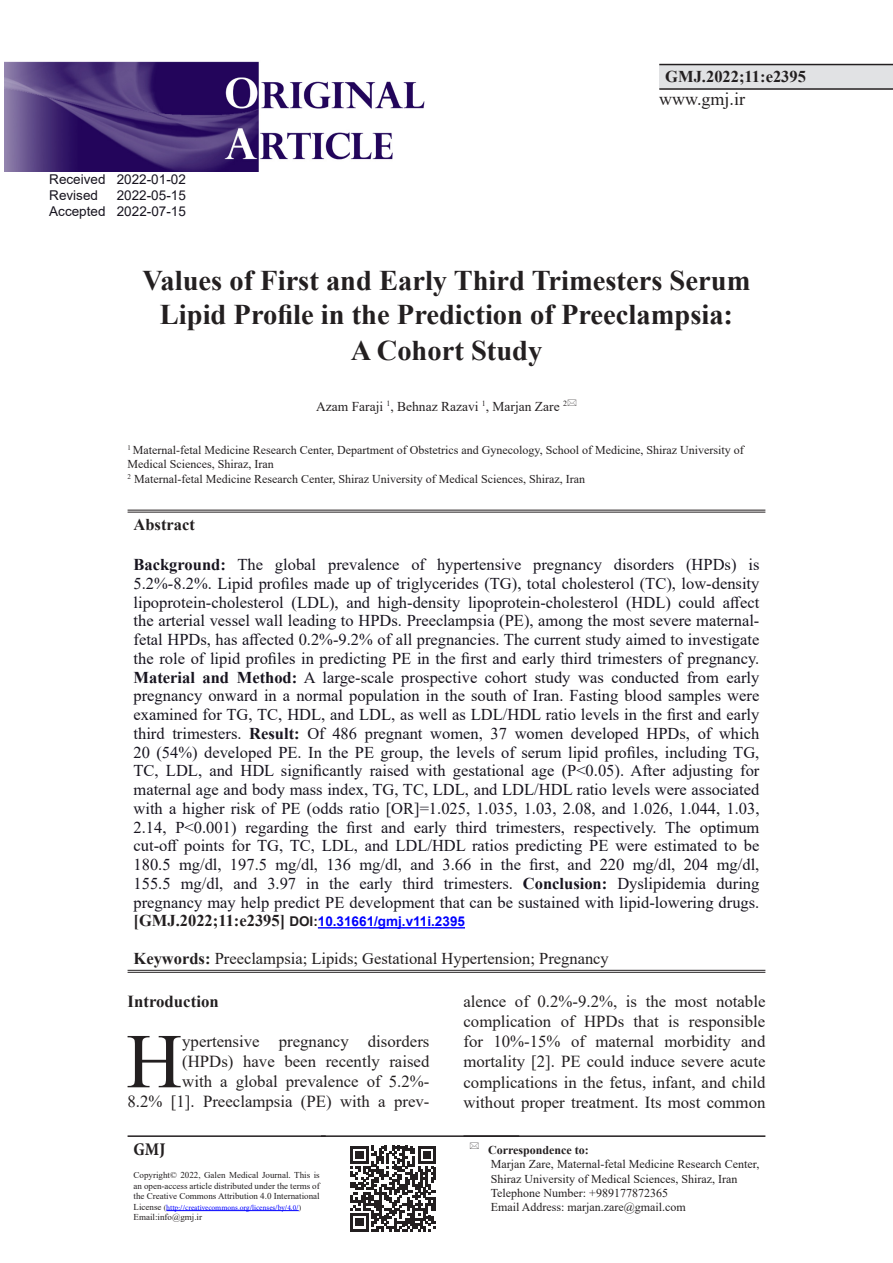
<style>
.page{position:relative;width:893px;height:1263px;background:#fff}
.page>*{position:absolute;margin:0;border:0;box-sizing:border-box;transform-origin:0 0}
.First_Paragraph{font:77.55px "Times New Roman";color:#231f20}
.t1{font:700 28.5px/35.1px "Times New Roman";color:#231f20;text-align:center}
.t2{font:18px "Times New Roman";color:#231f20}
.t3{font:700 condensed 18px "Minion Pro";color:#231f20}
.First_Paragraph-2{font:16.8px/20.1px "Times New Roman";color:#231f20;text-align:right}
.t4{font:700 16.8px "Times New Roman";color:#231f20}
.t5{font:16.5px/18.8px "Times New Roman";color:#17141f;text-align:justify}
.t6{font:16.5px "Times New Roman";color:#231f20}
.t7{font:700 16.5px "Times New Roman";color:#231f20}
.t8{font:13.5px "Arial";color:#17141f}
.t9{font:700 13.5px "Arial";color:#00f}
.t10{font:13.5px "Times New Roman";color:#231f20}
.t11{font:12px/14.4px "Times New Roman";color:#231f20}
.t12{font:700 12px "Times New Roman";color:#231f20}
.t13{font:9px/10.5px "Times New Roman";color:#231f20;text-align:justify}
.t14{font:7.5px "Minion Pro";letter-spacing:-.005em;color:#00f}
.s1{font-weight:700}
.s2{font-family:"Times New Roman";font-size:16.5px;color:#231f20}
.s3{color:#231f20}
.s4{font-family:"Times New Roman";font-size:9px;color:#231f20}
.s5{font-family:"Times New Roman";color:#231f20}
</style>
<div class="page">
<div style="left:659px;top:65px;width:234px;height:24px;background:#e1e2e4"></div>
<hr style="left:659px;top:64px;width:234px;height:1px;background:#231f20">
<hr style="left:659px;top:88px;width:234px;height:2px;background:#231f20">
<hr style="left:463px;top:1135px;width:302px;height:2px;background:#231f20">
<hr style="left:128px;top:1135px;width:198px;height:2px;background:#231f20">
<hr style="left:166px;top:1210px;width:133px;height:1px;background:#00f">
<hr style="left:128px;top:510px;width:637px;height:1px;background:#231f20">
<hr style="left:128px;top:512px;width:637px;height:1px;background:#231f20">
<hr style="left:128px;top:970px;width:637px;height:1px;background:#231f20">
<hr style="left:128px;top:972px;width:637px;height:1px;background:#231f20">
<hr style="left:318px;top:927px;width:147px;height:1px;background:#00f">
<img style="left:4px;top:61px;width:421px;height:110px">
<hr style="left:321px;top:1135px;width:198px;height:2px;background:#231f20">
<svg style="left:350px;top:1146px;width:86px;height:85px"></svg>
<p class="t8" style="left:49px;top:170px;width:138px">Received 2022-01-02</p>
<p class="t8" style="left:49px;top:186px;width:50px">Revised</p>
<p class="t8" style="left:117px;top:186px;width:71px">2022-05-15</p>
<p class="t8" style="left:49px;top:202px;width:138px">Accepted 2022-07-15</p>
<p class="t7" style="left:665px;top:64px;width:142px">GMJ.2022;11:e2395</p>
<p class="t2" style="left:659px;top:87px;width:87px">www.gmj.ir</p>
<p class="t1" style="left:143px;top:262px;width:609px">Values of First and Early Third Trimesters Serum<br>Lipid Profile in the Prediction of Preeclampsia:<br>A Cohort Study</p>
<p class="t10" style="left:316px;top:397px;width:252px">Azam Faraji <sup>1</sup>, Behnaz Razavi <sup>1</sup>, Marjan Zare <sup>2</sup></p>
<p class="t11" style="left:128px;top:442px;width:618px"><sup>1</sup> Maternal-fetal Medicine Research Center, Department of Obstetrics and Gynecology, School of Medicine, Shiraz University of<br>Medical Sciences, Shiraz, Iran</p>
<p class="t11" style="left:128px;top:471px;width:459px"><sup>2</sup> Maternal-fetal Medicine Research Center, Shiraz University of Medical Sciences, Shiraz, Iran</p>
<p class="t7" style="left:134px;top:512px;width:63px">Abstract</p>
<p class="t5" style="left:134px;top:555px;width:627px"><span class="s1">Background:</span> The global prevalence of hypertensive pregnancy disorders (HPDs) is 5.2%-8.2%. Lipid profiles made up of triglycerides (TG), total cholesterol (TC), low-density lipoprotein-cholesterol (LDL), and high-density lipoprotein-cholesterol (HDL) could affect the arterial vessel wall leading to HPDs. Preeclampsia (PE), among the most severe maternal&shy;fetal HPDs, has affected 0.2%-9.2% of all pregnancies. The current study aimed to investigate the role of lipid profiles in predicting PE in the first and early third trimesters of pregnancy.<br><span class="s1">Material and Method:</span> A large-scale prospective cohort study was conducted from early pregnancy onward in a normal population in the south of Iran. Fasting blood samples were examined for TG, TC, HDL, and LDL, as well as LDL/HDL ratio levels in the first and early third trimesters. <span class="s1">Result:</span> Of 486 pregnant women, 37 women developed HPDs, of which 20 (54%) developed PE. In the PE group, the levels of serum lipid profiles, including TG, TC, LDL, and HDL significantly raised with gestational age (P&lt;0.05). After adjusting for maternal age and body mass index, TG, TC, LDL, and LDL/HDL ratio levels were associated with a higher risk of PE (odds ratio [OR]=1.025, 1.035, 1.03, 2.08, and 1.026, 1.044, 1.03, 2.14, P&lt;0.001) regarding the first and early third trimesters, respectively. The optimum cut-off points for TG, TC, LDL, and LDL/HDL ratios predicting PE were estimated to be 180.5 mg/dl, 197.5 mg/dl, 136 mg/dl, and 3.66 in the first, and 220 mg/dl, 204 mg/dl, 155.5 mg/dl, and 3.97 in the early third trimesters. <span class="s1">Conclusion:</span> Dyslipidemia during pregnancy may help predict PE development that can be sustained with lipid-lowering drugs.</p>
<p class="t9" style="left:134px;top:912px;width:333px"><span class="s2">[GMJ.2022;11:e2395]</span> <span class="s3">DOI:</span>10.31661/gmj.v11i.2395</p>
<p class="t6" style="left:134px;top:947px;width:477px"><span class="s1">Keywords:</span> Preeclampsia; Lipids; Gestational Hypertension; Pregnancy</p>
<p class="t4" style="left:128px;top:989px;width:93px">Introduction</p>
<p class="First_Paragraph" style="left:126px;top:1007px;width:57px">H</p>
<p class="First_Paragraph-2" style="left:463px;top:991px;width:303px;text-align:justify">alence of 0.2%-9.2%, is the most notable complication of HPDs that is responsible for 10%-15% of maternal morbidity and mortality [2]. PE could induce severe acute complications in the fetus, infant, and child without proper treatment. Its most common</p>
<p class="First_Paragraph-2" style="left:128px;top:1031px;width:303px">ypertensive pregnancy disorders (HPDs) have been recently raised<br>with a global prevalence of 5.2%-<br>8.2% [1]. Preeclampsia (PE) with a prev-</p>
<p class="t3" style="left:134px;top:1137px;width:33px">GMJ</p>
<p class="t13" style="left:134px;top:1170px;width:188px">Copyright© 2022, Galen Medical Journal. This is an open-access article distributed under the terms of the Creative Commons Attribution 4.0 International</p>
<p class="t14" style="left:134px;top:1202px;width:169px"><span class="s4">License</span> <span class="s5">(</span>http://creativecommons.org/licenses/by/4.0/<span class="s5">)</span></p>
<p class="t13" style="left:134px;top:1212px;width:70px">Email:info@gmj.ir</p>
<p class="t12" style="left:488px;top:1141px;width:102px">Correspondence to:</p>
<p class="t11" style="left:491px;top:1156px;width:270px">Marjan Zare, Maternal-fetal Medicine Research Center,<br>Shiraz University of Medical Sciences, Shiraz, Iran</p>
<p class="t11" style="left:491px;top:1185px;width:179px">Telephone Number: +989177872365</p>
<p class="t11" style="left:491px;top:1200px;width:197px">Email Address: marjan.zare@gmail.com</p>
</div>
